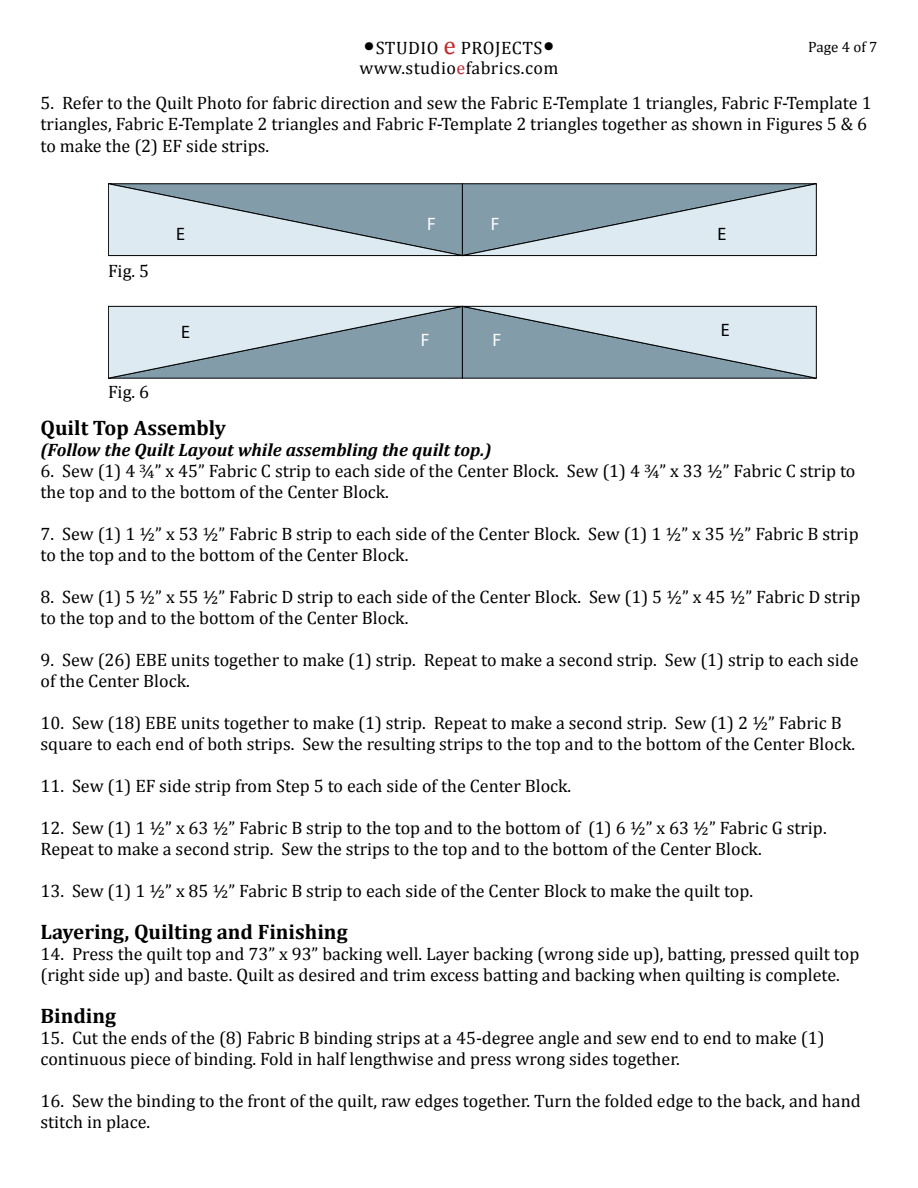
<style>
.page{position:relative;width:918px;height:1188px;background:#fff}
.page>*{position:absolute;margin:0;border:0;box-sizing:border-box;transform-origin:0 0}
.t1{font:700 21px "Cambria";color:#000}
.t2{font:18px/21px "Cambria";color:#000}
.t3{font:italic 700 18px "Cambria";color:#000}
.t4{font:18px "Cambria";letter-spacing:.025em;color:#000}
.t5{font:18px "Myriad Pro";color:#000}
.t6{font:18px "Myriad Pro";color:#fff}
.t7{font:15px "Cambria";color:#000}
.s1{font-size:27px}
.s2{font-size:25.5px;color:#c1272d}
.s3{color:#c0272e}
</style>
<div class="page">
<svg style="left:108px;top:183px;width:709px;height:73px;background:#a7bac4"></svg>
<svg style="left:108px;top:306px;width:709px;height:73px;background:#a7bac4"></svg>
<p class="t4" style="left:363px;top:37px;width:193px"><span class="s1">•</span>STUDIO <span class="s2">e</span> PROJECTS<span class="s1">•</span></p>
<p class="t7" style="left:808px;top:38px;width:71px">Page 4 of 7</p>
<p class="t4" style="left:360px;top:57px;width:200px">www.studio<span class="s3">e</span>fabrics.com</p>
<p class="t2" style="left:40px;top:91px;width:833px;line-height:21.6px">5. Refer to the Quilt Photo for fabric direction and sew the Fabric E-Template 1 triangles, Fabric F-Template 1 triangles, Fabric E-Template 2 triangles and Fabric F-Template 2 triangles together as shown in Figures 5 &amp; 6 to make the (2) EF side strips.</p>
<p class="t2" style="left:108px;top:260px;width:43px">Fig. 5</p>
<p class="t2" style="left:108px;top:381px;width:43px">Fig. 6</p>
<p class="t6" style="left:427px;top:213px;width:10px">F</p>
<p class="t6" style="left:491px;top:213px;width:10px">F</p>
<p class="t5" style="left:176px;top:222px;width:10px">E</p>
<p class="t5" style="left:717px;top:222px;width:10px">E</p>
<p class="t5" style="left:181px;top:321px;width:10px">E</p>
<p class="t5" style="left:721px;top:319px;width:10px">E</p>
<p class="t6" style="left:421px;top:329px;width:10px">F</p>
<p class="t6" style="left:493px;top:329px;width:10px">F</p>
<p class="t1" style="left:40px;top:413px;width:187px">Quilt Top Assembly</p>
<p class="t3" style="left:40px;top:438px;width:453px">(Follow the Quilt Layout while assembling the quilt top.)</p>
<p class="t2" style="left:40px;top:461px;width:817px">6. Sew (1) 4 ¾” x 45” Fabric C strip to each side of the Center Block. Sew (1) 4 ¾” x 33 ½” Fabric C strip to the top and to the bottom of the Center Block.</p>
<p class="t2" style="left:40px;top:524px;width:820px">7. Sew (1) 1 ½” x 53 ½” Fabric B strip to each side of the Center Block. Sew (1) 1 ½” x 35 ½” Fabric B strip to the top and to the bottom of the Center Block.</p>
<p class="t2" style="left:40px;top:587px;width:821px">8. Sew (1) 5 ½” x 55 ½” Fabric D strip to each side of the Center Block. Sew (1) 5 ½” x 45 ½” Fabric D strip to the top and to the bottom of the Center Block.</p>
<p class="t2" style="left:40px;top:650px;width:820px">9. Sew (26) EBE units together to make (1) strip. Repeat to make a second strip. Sew (1) strip to each side of the Center Block.</p>
<p class="t2" style="left:40px;top:713px;width:816px">10. Sew (18) EBE units together to make (1) strip. Repeat to make a second strip. Sew (1) 2 ½” Fabric B square to each end of both strips. Sew the resulting strips to the top and to the bottom of the Center Block.</p>
<p class="t2" style="left:40px;top:776px;width:532px">11. Sew (1) EF side strip from Step 5 to each side of the Center Block.</p>
<p class="t2" style="left:40px;top:818px;width:788px">12. Sew (1) 1 ½” x 63 ½” Fabric B strip to the top and to the bottom of (1) 6 ½” x 63 ½” Fabric G strip.<br>Repeat to make a second strip. Sew the strips to the top and to the bottom of the Center Block.</p>
<p class="t2" style="left:40px;top:881px;width:714px">13. Sew (1) 1 ½” x 85 ½” Fabric B strip to each side of the Center Block to make the quilt top.</p>
<p class="t1" style="left:40px;top:917px;width:309px">Layering, Quilting and Finishing</p>
<p class="t2" style="left:40px;top:944px;width:820px">14. Press the quilt top and 73” x 93” backing well. Layer backing (wrong side up), batting, pressed quilt top (right side up) and baste. Quilt as desired and trim excess batting and backing when quilting is complete.</p>
<p class="t1" style="left:40px;top:1001px;width:77px">Binding</p>
<p class="t2" style="left:40px;top:1028px;width:786px">15. Cut the ends of the (8) Fabric B binding strips at a 45-degree angle and sew end to end to make (1) continuous piece of binding. Fold in half lengthwise and press wrong sides together.</p>
<p class="t2" style="left:40px;top:1091px;width:822px">16. Sew the binding to the front of the quilt, raw edges together. Turn the folded edge to the back, and hand stitch in place.</p>
</div>
